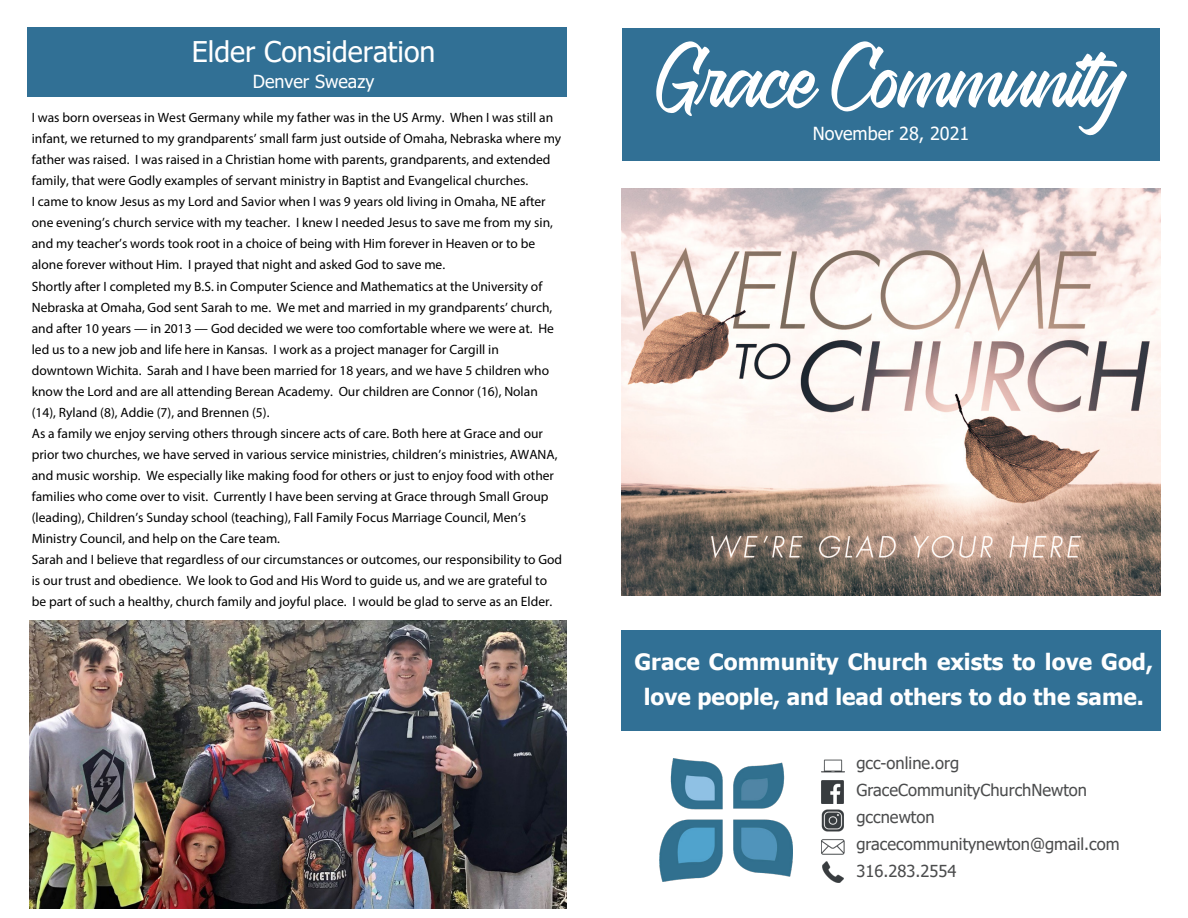
<style>
.page{position:relative;width:1188px;height:918px;background:#fff}
.page>*{position:absolute;margin:0;border:0;box-sizing:border-box;transform-origin:0 0}
.t1{font:64.5px "Rebellion Knight Personal Use O";color:#fff}
.t2{font:28.5px "Tahoma";color:#fff}
.t3{font:700 22.5px/34.5px "Tahoma";color:#fff;text-align:center}
.t4{font:18px "Tahoma";color:#fff}
.t5{font:16.5px "Tahoma";color:#4b4c4d}
.t6{font:13.5px/21px "Myriad Pro";color:#000}
</style>
<div class="page">
<div style="left:622px;top:28px;width:538px;height:132px;background:#317095"></div>
<img style="left:621px;top:188px;width:540px;height:408px">
<img style="left:660px;top:758px;width:133px;height:124px">
<img style="left:821px;top:759px;width:23px;height:14px">
<img style="left:821px;top:839px;width:23px;height:16px">
<img style="left:822px;top:781px;width:22px;height:22px">
<img style="left:822px;top:861px;width:22px;height:22px">
<img style="left:821px;top:809px;width:23px;height:22px">
<div style="left:622px;top:631px;width:539px;height:100px;background:#317095"></div>
<div style="left:28px;top:28px;width:539px;height:69px;background:#317095"></div>
<img style="left:29px;top:620px;width:538px;height:288px">
<p class="t2" style="left:192px;top:33px;width:245px">Elder Consideration</p>
<p class="t4" style="left:253px;top:69px;width:123px">Denver Sweazy</p>
<p class="t6" style="left:32px;top:107px;width:532px">I was born overseas in West Germany while my father was in the US Army. When I was still an infant, we returned to my grandparents’ small farm just outside of Omaha, Nebraska where my father was raised. I was raised in a Christian home with parents, grandparents, and extended family, that were Godly examples of servant ministry in Baptist and Evangelical churches.<br>I came to know Jesus as my Lord and Savior when I was 9 years old living in Omaha, NE after one evening’s church service with my teacher. I knew I needed Jesus to save me from my sin, and my teacher’s words took root in a choice of being with Him forever in Heaven or to be alone forever without Him. I prayed that night and asked God to save me.<br>Shortly after I completed my B.S. in Computer Science and Mathematics at the University of Nebraska at Omaha, God sent Sarah to me. We met and married in my grandparents’ church, and after 10 years — in 2013 — God decided we were too comfortable where we were at. He led us to a new job and life here in Kansas. I work as a project manager for Cargill in downtown Wichita. Sarah and I have been married for 18 years, and we have 5 children who know the Lord and are all attending Berean Academy. Our children are Connor (16), Nolan (14), Ryland (8), Addie (7), and Brennen (5).<br>As a family we enjoy serving others through sincere acts of care. Both here at Grace and our prior two churches, we have served in various service ministries, children’s ministries, AWANA, and music worship. We especially like making food for others or just to enjoy food with other families who come over to visit. Currently I have been serving at Grace through Small Group (leading), Children’s Sunday school (teaching), Fall Family Focus Marriage Council, Men’s Ministry Council, and help on the Care team.<br>Sarah and I believe that regardless of our circumstances or outcomes, our responsibility to God is our trust and obedience. We look to God and His Word to guide us, and we are grateful to be part of such a healthy, church family and joyful place. I would be glad to serve as an Elder.</p>
<p class="t1" style="left:656px;top:25px;width:471px">Grace Community</p>
<p class="t4" style="left:813px;top:121px;width:158px">November 28, 2021</p>
<p class="t3" style="left:634px;top:646px;width:520px">Grace Community Church exists to love God, love people, and lead others to do the same.</p>
<p class="t5" style="left:856px;top:752px;width:104px">gcc-online.org</p>
<p class="t5" style="left:856px;top:779px;width:232px">GraceCommunityChurchNewton</p>
<p class="t5" style="left:856px;top:806px;width:80px">gccnewton</p>
<p class="t5" style="left:856px;top:833px;width:265px">gracecommunitynewton@gmail.com</p>
<p class="t5" style="left:856px;top:860px;width:102px">316.283.2554</p>
</div>
